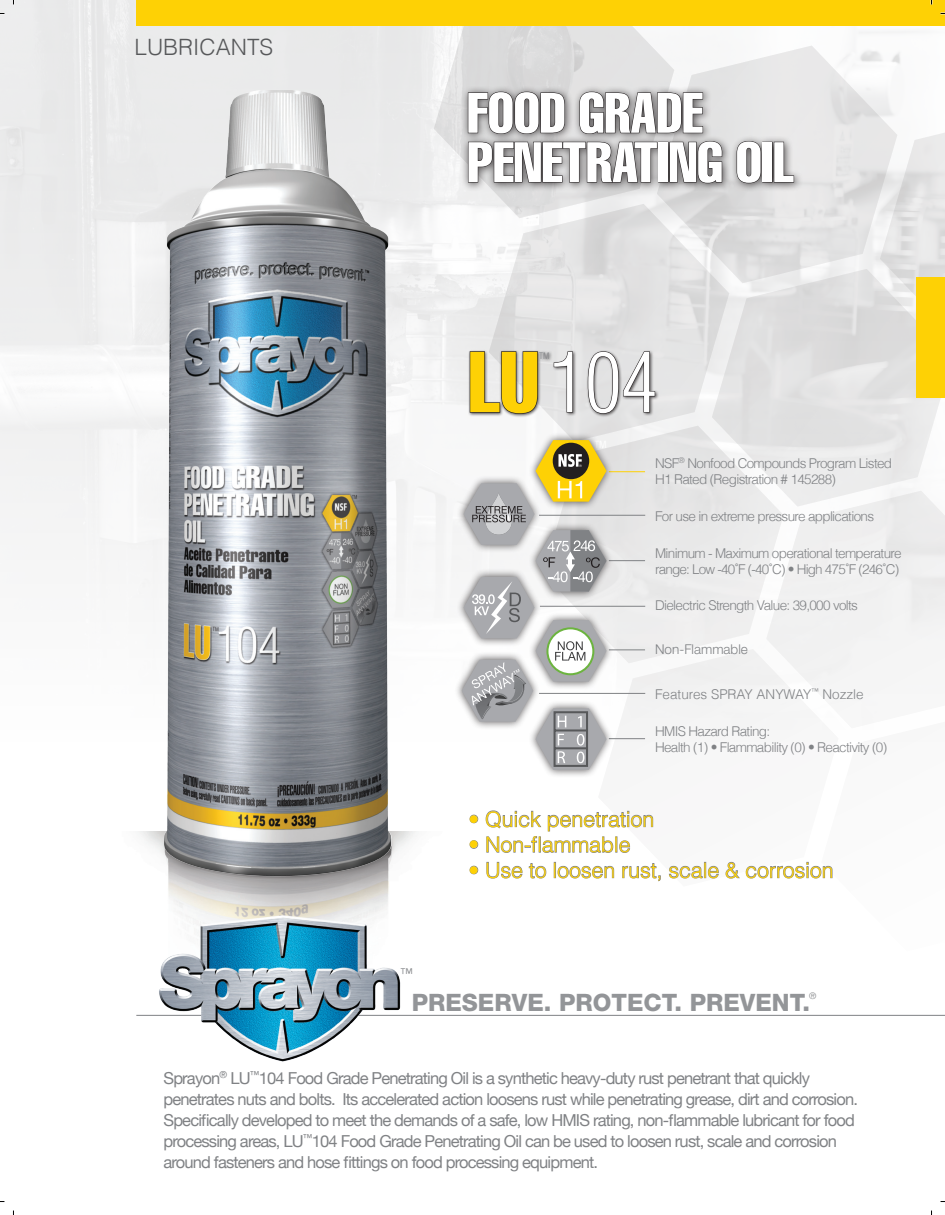
<style>
.page{position:relative;width:945px;height:1215px;background:#fff}
.page>*{position:absolute;margin:0;border:0;box-sizing:border-box;transform-origin:0 0}
.t1{font:300 condensed 81px "Helvetica";color:#fff}
.t2{font:extra-condensed 55.8px/49.3px "Helvetica";color:#fff}
.t3{font:800 24px "Helvetica Neue";color:#939598}
.t4{font:300 22.5px "Helvetica";color:#57585a}
.t5{font:300 21.3px "Helvetica";color:#fed105}
.t6{font:16.5px/21px "Helvetica Neue";letter-spacing:-.05em;color:#808285}
.t7{font:300 13.5px/16.2px "Helvetica";letter-spacing:-.05em;color:#808285}
.t8{font:300 13.5px "Helvetica";color:#808285}
.t9{font:300 13.5px "Helvetica Neue";color:#808285}
.t10{font:800 12px "Helvetica Neue";color:#fff}
.t11{font:800 9.15px "Helvetica Neue";color:#fff}
.t12{font:300 9px "Helvetica";color:#808285}
.t13{font:300 condensed 8.7px "Helvetica";color:#808285}
.t14{font:300 3.45px "Helvetica";color:#fff}
.s1{font-weight:400;font-stretch:extra-condensed;font-size:84.6px;color:#fed105}
</style>
<div class="page">
<img style="left:0;top:0;width:945px;height:572px">
<svg style="left:434px;top:25px;width:240px;height:193px"></svg>
<svg style="left:489px;top:204px;width:223px;height:236px;fill:#e4e4e5"></svg>
<svg style="left:657px;top:45px;width:240px;height:238px;fill:#e7e7e8"></svg>
<svg style="left:712px;top:269px;width:233px;height:222px;background:#e4e4e4"></svg>
<svg style="left:880px;top:111px;width:65px;height:237px"></svg>
<svg style="left:543px;top:426px;width:241px;height:223px;background:#e9e9e9"></svg>
<svg style="left:607px;top:649px;width:118px;height:229px"></svg>
<div style="left:136px;top:0;width:809px;height:25px;background:#fed105"></div>
<div style="left:916px;top:278px;width:29px;height:120px;background:#fed105"></div>
<div style="left:468px;top:350px;width:191px;height:68px;background:#231f20;opacity:.75"></div>
<svg style="left:469px;top:351px;width:69px;height:63px;background:#7a7878"></svg>
<svg style="left:553px;top:351px;width:20px;height:62px"></svg>
<svg style="left:587px;top:351px;width:68px;height:63px;background:#a3a2a2"></svg>
<hr style="left:609px;top:471px;width:36px;height:1px;background:#fed105">
<hr style="left:609px;top:649px;width:36px;height:1px;background:#808285">
<hr style="left:609px;top:738px;width:36px;height:1px;background:#808285">
<hr style="left:609px;top:560px;width:36px;height:1px;background:#808285">
<hr style="left:539px;top:515px;width:106px;height:1px;background:#808285">
<hr style="left:539px;top:693px;width:106px;height:1px;background:#808285">
<hr style="left:540px;top:606px;width:105px;height:1px;background:#808285">
<img style="left:123px;top:90px;width:304px;height:792px">
<div style="left:460px;top:85px;width:343px;height:107px;background:#231f20;opacity:.75"></div>
<svg style="left:468px;top:91px;width:97px;height:43px;background:#6f6d6d"></svg>
<svg style="left:579px;top:91px;width:124px;height:43px;background:#726f70"></svg>
<svg style="left:468px;top:141px;width:190px;height:42px;background:#757373"></svg>
<div style="left:658px;top:142px;width:10px;height:40px;border:1px solid #231f20"></div>
<svg style="left:669px;top:141px;width:53px;height:43px;background:#686566"></svg>
<svg style="left:736px;top:141px;width:25px;height:43px"></svg>
<div style="left:762px;top:142px;width:10px;height:40px;border:1px solid #231f20"></div>
<svg style="left:773px;top:141px;width:21px;height:42px"></svg>
<hr style="left:136px;top:1015px;width:809px;height:1px;background:#808285">
<svg style="left:469px;top:814px;width:10px;height:10px"></svg>
<svg style="left:469px;top:840px;width:10px;height:9px"></svg>
<svg style="left:485px;top:810px;width:168px;height:43px"></svg>
<svg style="left:469px;top:865px;width:10px;height:10px"></svg>
<svg style="left:486px;top:862px;width:37px;height:17px"></svg>
<svg style="left:529px;top:863px;width:18px;height:16px"></svg>
<svg style="left:554px;top:862px;width:60px;height:17px"></svg>
<svg style="left:622px;top:863px;width:39px;height:19px"></svg>
<svg style="left:669px;top:862px;width:50px;height:17px"></svg>
<svg style="left:725px;top:491px;width:220px;height:388px"></svg>
<img style="left:136px;top:882px;width:296px;height:180px">
<div style="left:528px;top:612px;width:86px;height:78px;background:#231f20;opacity:.75"></div>
<div style="left:456px;top:569px;width:86px;height:78px;background:#231f20;opacity:.75"></div>
<div style="left:454px;top:651px;width:87px;height:79px;background:#231f20;opacity:.75"></div>
<div style="left:528px;top:522px;width:86px;height:78px;background:#231f20;opacity:.75"></div>
<div style="left:456px;top:475px;width:86px;height:78px;background:#f5f5f5"></div>
<div style="left:528px;top:700px;width:86px;height:78px;background:#231f20;opacity:.75"></div>
<div style="left:528px;top:432px;width:86px;height:78px;background:#231f20;opacity:.75"></div>
<svg style="left:462px;top:440px;width:145px;height:330px"></svg>
<h3 class="t4" style="left:134px;top:33px;width:140px">LUBRICANTS</h3>
<h2 class="t2" style="left:467px;top:87px;width:319px">FOOD GRADE<br>PENETRATING OIL</h2>
<h1 class="t1" style="left:469px;top:336px;width:190px"><span class="s1">LU</span>104</h1>
<p class="t13" style="left:539px;top:351px;width:12px">TM</p>
<p class="t14" style="left:579px;top:463px;width:4px">®</p>
<p class="t7" style="left:655px;top:455px;width:239px">NSF<sup>®</sup> Nonfood Compounds Program Listed<br>H1 Rated (Registration # 145288)</p>
<p class="t7" style="left:655px;top:508px;width:221px">For use in extreme pressure applications</p>
<p class="t7" style="left:655px;top:545px;width:248px">Minimum - Maximum operational temperature range: Low -40˚F (-40˚C) • High 475˚F (246˚C)</p>
<p class="t7" style="left:655px;top:597px;width:204px">Dielectric Strength Value: 39,000 volts</p>
<p class="t9" style="left:655px;top:641px;width:94px">Non-Flammable</p>
<p class="t8" style="left:655px;top:685px;width:210px">Features SPRAY ANYWAY<sup>™</sup> Nozzle</p>
<p class="t7" style="left:655px;top:723px;width:234px">HMIS Hazard Rating:<br>Health (1) • Flammability (0) • Reactivity (0)</p>
<p class="t7" style="left:400px;top:965px;width:14px">™</p>
<p class="t10" style="left:402px;top:966px;width:13px">™</p>
<p class="t5" style="left:469px;top:806px;width:187px">• Quick penetration</p>
<p class="t5" style="left:469px;top:831px;width:163px">• Non-flammable</p>
<p class="t5" style="left:469px;top:857px;width:366px">• Use to loosen rust, scale &amp; corrosion</p>
<p class="t12" style="left:809px;top:990px;width:9px">®</p>
<h3 class="t3" style="left:412px;top:988px;width:400px">PRESERVE. PROTECT. PREVENT.</h3>
<p class="t11" style="left:810px;top:991px;width:11px">™</p>
<p class="t6" style="left:163px;top:1067px;width:696px">Sprayon<sup>®</sup> LU<sup>™</sup>104 Food Grade Penetrating Oil is a synthetic heavy-duty rust penetrant that quickly penetrates nuts and bolts. Its accelerated action loosens rust while penetrating grease, dirt and corrosion.<br>Specifically developed to meet the demands of a safe, low HMIS rating, non-flammable lubricant for food processing areas, LU<sup>™</sup>104 Food Grade Penetrating Oil can be used to loosen rust, scale and corrosion around fasteners and hose fittings on food processing equipment.</p>
</div>
